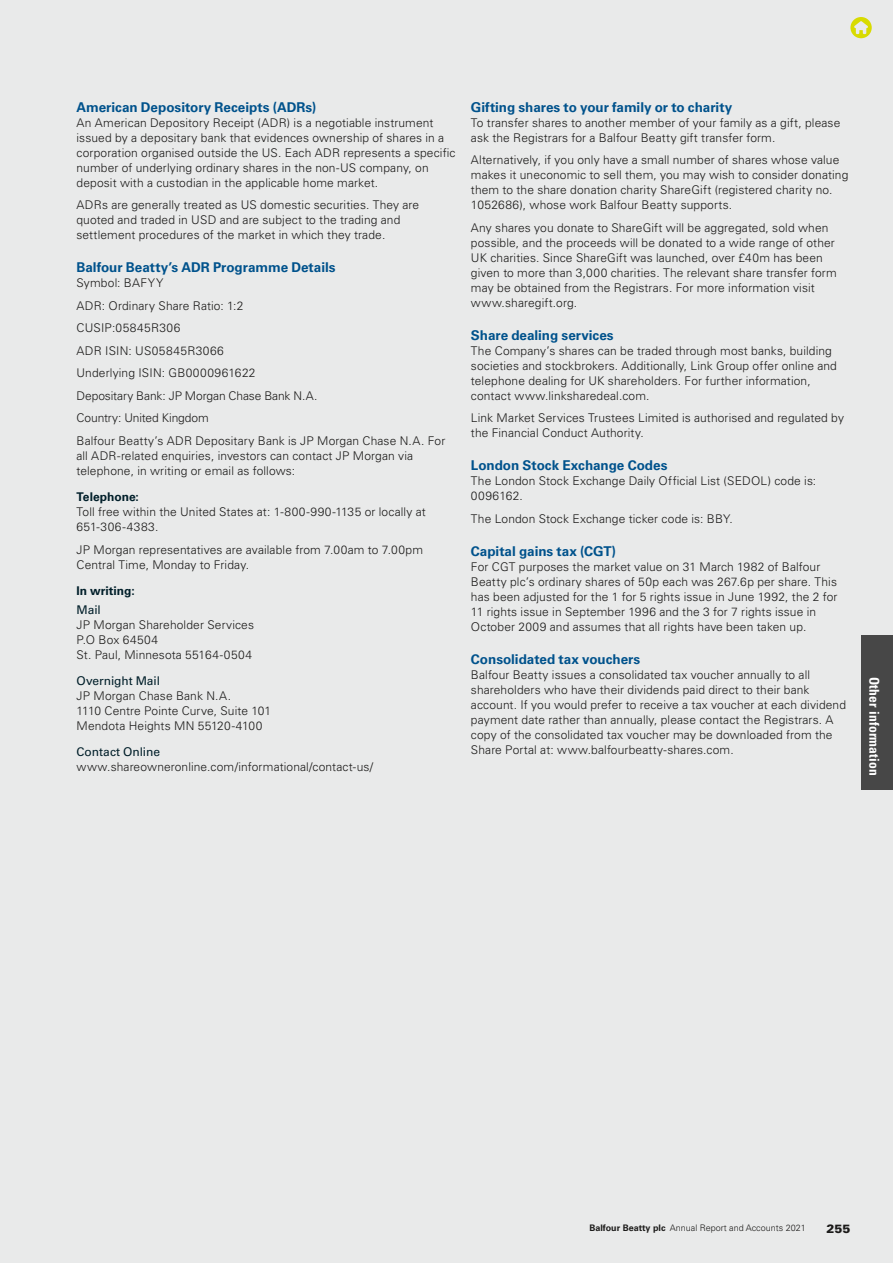
<style>
.page{position:relative;width:893px;height:1263px;background:#e9eaea}
.page>*{position:absolute;margin:0;border:0;box-sizing:border-box;transform-origin:0 0}
.t1{font:700 13.5px "Univers LT Pro 65";letter-spacing:-.005em;color:#00528c}
.t2{font:700 condensed 13.5px "Univers LT Pro";letter-spacing:.005em;color:#fff}
.t3{font:300 12px/15px "Univers LT Pro 45";letter-spacing:.01em;color:#1c1b1a}
.t4{font:12px "Univers LT Pro 55 Roman";letter-spacing:-.005em;color:#001e29}
.t5{font:700 12px "Univers LT Pro 65";color:#001e29}
.t6{font:900 12px "Univers LT Pro 75";color:#1c1b1a}
.t7{font:300 9px "Univers LT Pro 45";color:#1c1b1a}
.s1{font-family:"Univers LT Pro 65";font-weight:700}
</style>
<div class="page">
<div style="left:861px;top:635px;width:32px;height:155px;background:#474747"></div>
<svg style="left:850px;top:17px;width:22px;height:21px"></svg>
<p class="t1" style="left:77px;top:101px;width:241px">American Depository Receipts (ADRs)</p>
<p class="t3" style="left:77px;top:116px;width:381px">An American Depository Receipt (ADR) is a negotiable instrument issued by a depositary bank that evidences ownership of shares in a corporation organised outside the US. Each ADR represents a specific number of underlying ordinary shares in the non-US company, on deposit with a custodian in the applicable home market.</p>
<p class="t3" style="left:77px;top:198px;width:344px">ADRs are generally treated as US domestic securities. They are quoted and traded in USD and are subject to the trading and settlement procedures of the market in which they trade.</p>
<p class="t1" style="left:77px;top:262px;width:261px">Balfour Beatty’s ADR Programme Details</p>
<p class="t3" style="left:77px;top:273px;width:370px;line-height:22.5px">Symbol: BAFYY<br>ADR: Ordinary Share Ratio: 1:2<br>CUSIP:05845R306<br>ADR ISIN: US05845R3066<br>Underlying ISIN: GB0000961622<br>Depositary Bank: JP Morgan Chase Bank N.A.<br>Country: United Kingdom<br>Balfour Beatty’s ADR Depositary Bank is JP Morgan Chase N.A. For</p>
<p class="t3" style="left:77px;top:449px;width:338px">all ADR-related enquiries, investors can contact JP Morgan via telephone, in writing or email as follows:</p>
<p class="t5" style="left:77px;top:492px;width:64px">Telephone:</p>
<p class="t3" style="left:77px;top:505px;width:351px">Toll free within the United States at: 1-800-990-1135 or locally at<br>651-306-4383.</p>
<p class="t3" style="left:77px;top:543px;width:348px">JP Morgan representatives are available from 7.00am to 7.00pm<br>Central Time, Monday to Friday.</p>
<p class="t5" style="left:77px;top:586px;width:60px">In writing:</p>
<p class="t4" style="left:77px;top:605px;width:26px">Mail</p>
<p class="t3" style="left:77px;top:618px;width:179px">JP Morgan Shareholder Services<br>P.O Box 64504<br>St. Paul, Minnesota 55164-0504</p>
<p class="t4" style="left:77px;top:676px;width:85px">Overnight Mail</p>
<p class="t3" style="left:77px;top:689px;width:196px">JP Morgan Chase Bank N.A.<br>1110 Centre Pointe Curve, Suite 101<br>Mendota Heights MN 55120-4100</p>
<p class="t4" style="left:77px;top:747px;width:85px">Contact Online</p>
<p class="t3" style="left:77px;top:760px;width:298px">www.shareowneronline.com/informational/contact-us/</p>
<p class="t1" style="left:471px;top:101px;width:263px">Gifting shares to your family or to charity</p>
<p class="t3" style="left:471px;top:116px;width:371px">To transfer shares to another member of your family as a gift, please ask the Registrars for a Balfour Beatty gift transfer form.</p>
<p class="t3" style="left:471px;top:153px;width:379px">Alternatively, if you only have a small number of shares whose value makes it uneconomic to sell them, you may wish to consider donating them to the share donation charity ShareGift (registered charity no.<br>1052686), whose work Balfour Beatty supports.</p>
<p class="t3" style="left:471px;top:221px;width:367px">Any shares you donate to ShareGift will be aggregated, sold when possible, and the proceeds will be donated to a wide range of other UK charities. Since ShareGift was launched, over £40m has been given to more than 3,000 charities. The relevant share transfer form may be obtained from the Registrars. For more information visit www.sharegift.org.</p>
<p class="t1" style="left:471px;top:329px;width:144px">Share dealing services</p>
<p class="t3" style="left:471px;top:344px;width:368px">The Company’s shares can be traded through most banks, building societies and stockbrokers. Additionally, Link Group offer online and telephone dealing for UK shareholders. For further information, contact www.linksharedeal.com.</p>
<p class="t3" style="left:471px;top:411px;width:375px">Link Market Services Trustees Limited is authorised and regulated by the Financial Conduct Authority.</p>
<p class="t1" style="left:471px;top:460px;width:198px">London Stock Exchange Codes</p>
<p class="t3" style="left:471px;top:474px;width:347px">The London Stock Exchange Daily Official List (SEDOL) code is:<br>0096162.</p>
<p class="t3" style="left:471px;top:512px;width:263px">The London Stock Exchange ticker code is: BBY.</p>
<p class="t1" style="left:471px;top:545px;width:147px">Capital gains tax (CGT)</p>
<p class="t3" style="left:471px;top:560px;width:368px">For CGT purposes the market value on 31 March 1982 of Balfour Beatty plc’s ordinary shares of 50p each was 267.6p per share. This has been adjusted for the 1 for 5 rights issue in June 1992, the 2 for 11 rights issue in September 1996 and the 3 for 7 rights issue in October 2009 and assumes that all rights have been taken up.</p>
<p class="t1" style="left:471px;top:653px;width:171px">Consolidated tax vouchers</p>
<p class="t3" style="left:471px;top:668px;width:377px">Balfour Beatty issues a consolidated tax voucher annually to all shareholders who have their dividends paid direct to their bank account. If you would prefer to receive a tax voucher at each dividend payment date rather than annually, please contact the Registrars. A copy of the consolidated tax voucher may be downloaded from the Share Portal at: www.balfourbeatty-shares.com.</p>
<p class="t2" style="left:882px;top:677px;width:100px;rotate:90deg">Other information</p>
<p class="t7" style="left:589px;top:1224px;width:218px"><span class="s1">Balfour Beatty plc</span> Annual Report and Accounts 2021</p>
<p class="t6" style="left:826px;top:1223px;width:26px">255</p>
</div>
